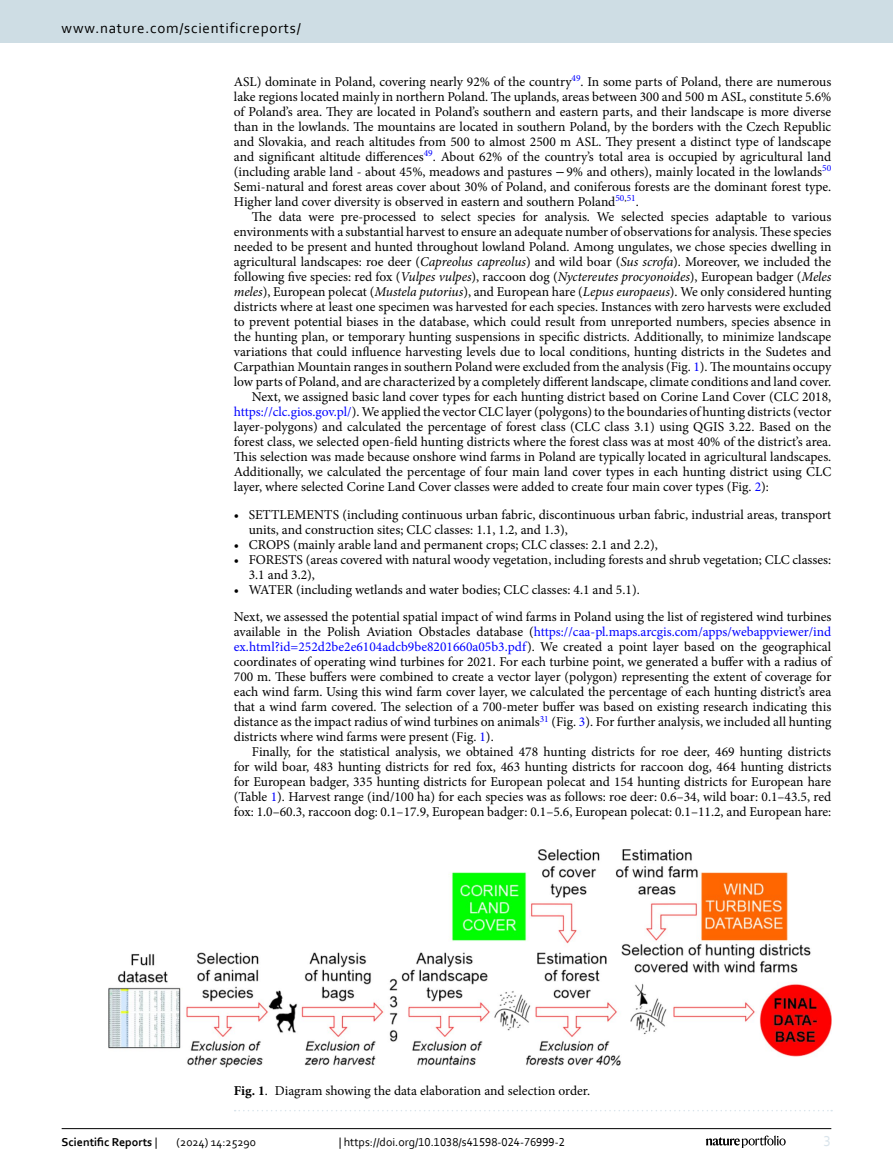
<style>
.page{position:relative;width:893px;height:1174px;background:#fff}
.page>*{position:absolute;margin:0;border:0;box-sizing:border-box;transform-origin:0 0}
.t1{font:15px "Corbel";letter-spacing:.05em;color:#000}
.t2{font:15px "Corbel";color:#d9e4eb}
.Body_Text_Indent{font:13.5px/15px "Minion Pro";letter-spacing:-.005em;color:#000;text-align:justify}
.Body_Text{font:13.5px/15px "Minion Pro";color:#000;text-align:justify}
.Figure_Caption{font:13.5px "Minion Pro";color:#000}
.t3{font:12px "Corbel";color:#000}
.t4{font:700 12px "Corbel";color:#000}
.s1{font-family:"STIX"}
.s2{font-style:italic}
.s3{color:#00f}
.s4{font-weight:700}
.s5{font-weight:400}
</style>
<div class="page">
<img style="left:108px;top:849px;width:723px;height:218px">
<svg style="left:235px;top:1110px;width:597px;height:1px"></svg>
<hr style="left:62px;top:1128px;width:769px;height:1px;background:#000">
<svg style="left:706px;top:1135px;width:80px;height:12px"></svg>
<div style="left:0;top:0;width:893px;height:43px;background:#cedde4"></div>
<p class="t1" style="left:62px;top:18px;width:241px">www.nature.com/scientificreports/</p>
<p class="Body_Text_Indent" style="left:234px;top:74px;width:599px">ASL) dominate in Poland, covering nearly 92% of the country<sup>49</sup>. In some parts of Poland, there are numerous lake regions located mainly in northern Poland. The uplands, areas between 300 and 500 m ASL, constitute 5.6% of Poland’s area. They are located in Poland’s southern and eastern parts, and their landscape is more diverse than in the lowlands. The mountains are located in southern Poland, by the borders with the Czech Republic and Slovakia, and reach altitudes from 500 to almost 2500 m ASL. They present a distinct type of landscape and significant altitude differences<sup>49</sup>. About 62% of the country’s total area is occupied by agricultural land (including arable land - about 45%, meadows and pastures <span class="s1">−</span>9% and others), mainly located in the lowlands<sup>50<br></sup>Semi-natural and forest areas cover about 30% of Poland, and coniferous forests are the dominant forest type.<br>Higher land cover diversity is observed in eastern and southern Poland<sup>50</sup><sup>,</sup><sup>51</sup>.</p>
<p class="Body_Text_Indent" style="left:234px;top:209px;width:599px;text-indent:18px">The data were pre-processed to select species for analysis. We selected species adaptable to various environments with a substantial harvest to ensure an adequate number of observations for analysis. These species needed to be present and hunted throughout lowland Poland. Among ungulates, we chose species dwelling in agricultural landscapes: roe deer (<span class="s2">Capreolus capreolus</span>) and wild boar (<span class="s2">Sus scrofa</span>). Moreover, we included the following five species: red fox (<span class="s2">Vulpes vulpes</span>), raccoon dog (<span class="s2">Nyctereutes procyonoides</span>), European badger (<span class="s2">Meles meles</span>), European polecat (<span class="s2">Mustela putorius</span>), and European hare (<span class="s2">Lepus europaeus</span>). We only considered hunting districts where at least one specimen was harvested for each species. Instances with zero harvests were excluded to prevent potential biases in the database, which could result from unreported numbers, species absence in the hunting plan, or temporary hunting suspensions in specific districts. Additionally, to minimize landscape variations that could influence harvesting levels due to local conditions, hunting districts in the Sudetes and Carpathian Mountain ranges in southern Poland were excluded from the analysis (Fig. <span class="s3">1</span>). The mountains occupy low parts of Poland, and are characterized by a completely different landscape, climate conditions and land cover.</p>
<p class="Body_Text_Indent" style="left:234px;top:389px;width:599px;text-indent:18px">Next, we assigned basic land cover types for each hunting district based on Corine Land Cover (CLC 2018, <span class="s3">https://clc.gios.gov.pl/</span>). We applied the vector CLC layer (polygons) to the boundaries of hunting districts (vector layer-polygons) and calculated the percentage of forest class (CLC class 3.1) using QGIS 3.22. Based on the forest class, we selected open-field hunting districts where the forest class was at most 40% of the district’s area.<br>This selection was made because onshore wind farms in Poland are typically located in agricultural landscapes.<br>Additionally, we calculated the percentage of four main land cover types in each hunting district using CLC layer, where selected Corine Land Cover classes were added to create four main cover types (Fig. <span class="s3">2</span>):</p>
<p class="Body_Text_Indent" style="left:249px;top:507px;width:584px;text-indent:-15px">• SETTLEMENTS (including continuous urban fabric, discontinuous urban fabric, industrial areas, transport units, and construction sites; CLC classes: 1.1, 1.2, and 1.3),</p>
<p class="Body_Text_Indent" style="left:234px;top:537px;width:425px">• CROPS (mainly arable land and permanent crops; CLC classes: 2.1 and 2.2),</p>
<p class="Body_Text_Indent" style="left:249px;top:552px;width:584px;text-indent:-15px">• FORESTS (areas covered with natural woody vegetation, including forests and shrub vegetation; CLC classes:<br>3.1 and 3.2),</p>
<p class="Body_Text_Indent" style="left:234px;top:582px;width:407px">• WATER (including wetlands and water bodies; CLC classes: 4.1 and 5.1).</p>
<p class="Body_Text" style="left:234px;top:609px;width:599px">Next, we assessed the potential spatial impact of wind farms in Poland using the list of registered wind turbines available in the Polish Aviation Obstacles database (<span class="s3">https://caa-pl.maps.arcgis.com/apps/webappviewer/ind ex.html?id=252d2be2e6104adcb9be8201660a05b3.pdf</span>). We created a point layer based on the geographical coordinates of operating wind turbines for 2021. For each turbine point, we generated a buffer with a radius of 700 m. These buffers were combined to create a vector layer (polygon) representing the extent of coverage for each wind farm. Using this wind farm cover layer, we calculated the percentage of each hunting district’s area that a wind farm covered. The selection of a 700-meter buffer was based on existing research indicating this distance as the impact radius of wind turbines on animals<sup>31</sup> (Fig. <span class="s3">3</span>). For further analysis, we included all hunting districts where wind farms were present (Fig. <span class="s3">1</span>).</p>
<p class="Body_Text_Indent" style="left:234px;top:744px;width:599px;text-indent:18px">Finally, for the statistical analysis, we obtained 478 hunting districts for roe deer, 469 hunting districts for wild boar, 483 hunting districts for red fox, 463 hunting districts for raccoon dog, 464 hunting districts for European badger, 335 hunting districts for European polecat and 154 hunting districts for European hare (Table <span class="s3">1</span>). Harvest range (ind/100 ha) for each species was as follows: roe deer: 0.6–34, wild boar: 0.1–43.5, red fox: 1.0–60.3, raccoon dog: 0.1–17.9, European badger: 0.1–5.6, European polecat: 0.1–11.2, and European hare:</p>
<p class="Figure_Caption" style="left:234px;top:1082px;width:358px"><span class="s4">Fig. 1</span>. Diagram showing the data elaboration and selection order.</p>
<p class="t4" style="left:62px;top:1134px;width:97px">Scientific Reports <span class="s5">|</span></p>
<p class="t3" style="left:177px;top:1134px;width:81px">(2024) 14:25290</p>
<p class="t3" style="left:339px;top:1134px;width:228px">| https://doi.org/10.1038/s41598-024-76999-2</p>
<p class="t2" style="left:824px;top:1132px;width:9px">3</p>
</div>
